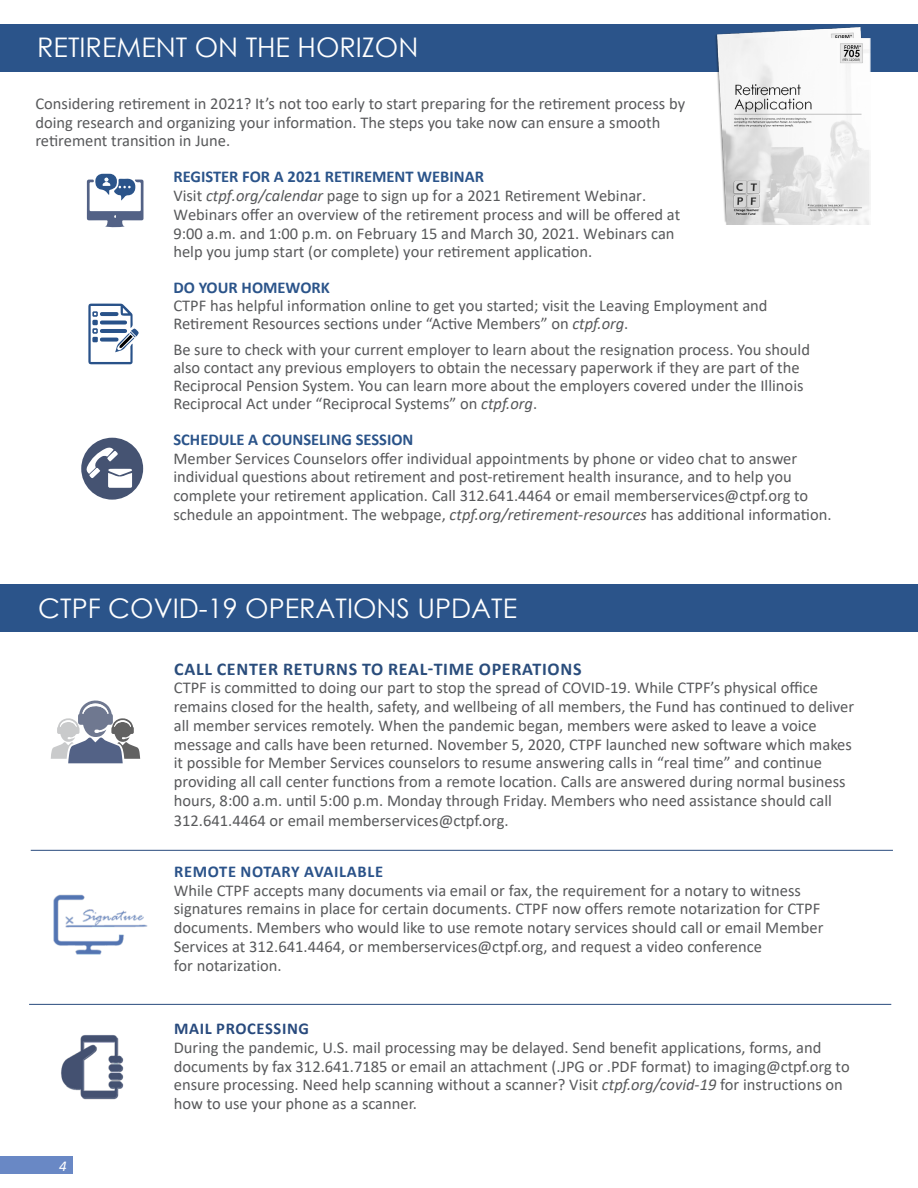
<style>
.page{position:relative;width:918px;height:1188px;background:#fff}
.page>*{position:absolute;margin:0;border:0;box-sizing:border-box;transform-origin:0 0}
.head_2{font:27px "Century Gothic";color:#fff}
.t1{font:700 18px "Calibri";letter-spacing:.04em;color:#2a4d7c}
.body{font:16.5px/18.9px "Calibri";color:#58595b}
.t2{font:700 16.5px "Calibri";color:#2b548a}
.body-2{font:700 16.5px "Calibri";letter-spacing:.04em;color:#2a5289}
.body-3{font:700 16.5px "Calibri";letter-spacing:.04em;color:#284a7d}
.t3{font:italic 15px "Calibri";color:#fff}
.s1{font-style:italic}
</style>
<div class="page">
<div style="left:0;top:24px;width:918px;height:48px;background:#2b548a"></div>
<div style="left:0;top:584px;width:918px;height:48px;background:#2b548a"></div>
<svg style="left:87px;top:174px;width:57px;height:54px"></svg>
<svg style="left:81px;top:438px;width:62px;height:62px"></svg>
<svg style="left:88px;top:304px;width:51px;height:60px"></svg>
<img style="left:715px;top:27px;width:156px;height:197px">
<svg style="left:51px;top:700px;width:89px;height:63px"></svg>
<img style="left:53px;top:894px;width:95px;height:61px">
<hr style="left:31px;top:850px;width:862px;height:1px;background:#284a7d">
<hr style="left:29px;top:1004px;width:862px;height:1px;background:#284a7d">
<img style="left:61px;top:1035px;width:63px;height:65px">
<div style="left:0;top:1156px;width:73px;height:18px;background:#6988c5"></div>
<p class="head_2" style="left:37px;top:29px;width:383px">RETIREMENT ON THE HORIZON</p>
<p class="body" style="left:35px;top:93px;width:651px">Considering retirement in 2021? It’s not too early to start preparing for the retirement process by</p>
<p class="body" style="left:35px;top:112px;width:627px">doing research and organizing your information. The steps you take now can ensure a smooth</p>
<p class="body" style="left:35px;top:131px;width:196px">retirement transition in June.</p>
<p class="t2" style="left:173px;top:165px;width:312px">REGISTER FOR A 2021 RETIREMENT WEBINAR</p>
<p class="body" style="left:173px;top:186px;width:474px">Visit <span class="s1">ctpf.org/calendar</span> page to sign up for a 2021 Retirement Webinar.</p>
<p class="body" style="left:173px;top:204px;width:509px">Webinars offer an overview of the retirement process and will be offered at</p>
<p class="body" style="left:173px;top:223px;width:503px">9:00 a.m. and 1:00 p.m. on February 15 and March 30, 2021. Webinars can</p>
<p class="body" style="left:173px;top:242px;width:421px">help you jump start (or complete) your retirement application.</p>
<p class="t2" style="left:173px;top:276px;width:158px">DO YOUR HOMEWORK</p>
<p class="body" style="left:173px;top:296px;width:596px">CTPF has helpful information online to get you started; visit the Leaving Employment and</p>
<p class="body" style="left:173px;top:314px;width:457px">Retirement Resources sections under “Active Members” on <span class="s1">ctpf.org</span>.</p>
<p class="body" style="left:173px;top:340px;width:638px;line-height:18px">Be sure to check with your current employer to learn about the resignation process. You should also contact any previous employers to obtain the necessary paperwork if they are part of the</p>
<p class="body" style="left:173px;top:376px;width:632px;line-height:18px">Reciprocal Pension System. You can learn more about the employers covered under the Illinois<br>Reciprocal Act under “Reciprocal Systems” on <span class="s1">ctpf.org</span>.</p>
<p class="t2" style="left:173px;top:428px;width:242px">SCHEDULE A COUNSELING SESSION</p>
<p class="body" style="left:173px;top:448px;width:625px">Member Services Counselors offer individual appointments by phone or video chat to answer</p>
<p class="body" style="left:173px;top:467px;width:620px">individual questions about retirement and post-retirement health insurance, and to help you</p>
<p class="body" style="left:173px;top:486px;width:636px">complete your retirement application. Call 312.641.4464 or email memberservices@ctpf.org to</p>
<p class="body" style="left:173px;top:504px;width:660px">schedule an appointment. The webpage, <span class="s1">ctpf.org/retirement-resources</span> has additional information.</p>
<p class="head_2" style="left:38px;top:589px;width:480px">CTPF COVID-19 OPERATIONS UPDATE</p>
<p class="t1" style="left:174px;top:656px;width:409px">CALL CENTER RETURNS TO REAL-TIME OPERATIONS</p>
<p class="body" style="left:174px;top:678px;width:682px">CTPF is committed to doing our part to stop the spread of COVID-19. While CTPF’s physical office remains closed for the health, safety, and wellbeing of all members, the Fund has continued to deliver all member services remotely. When the pandemic began, members were asked to leave a voice message and calls have been returned. November 5, 2020, CTPF launched new software which makes it possible for Member Services counselors to resume answering calls in “real time” and continue providing all call center functions from a remote location. Calls are answered during normal business hours, 8:00 a.m. until 5:00 p.m. Monday through Friday. Members who need assistance should call 312.641.4464 or email memberservices@ctpf.org.</p>
<p class="body-2" style="left:174px;top:860px;width:210px">REMOTE NOTARY AVAILABLE</p>
<p class="body" style="left:174px;top:880px;width:651px">While CTPF accepts many documents via email or fax, the requirement for a notary to witness signatures remains in place for certain documents. CTPF now offers remote notarization for CTPF documents. Members who would like to use remote notary services should call or email Member Services at 312.641.4464, or memberservices@ctpf.org, and request a video conference</p>
<p class="body" style="left:174px;top:955px;width:109px">for notarization.</p>
<p class="t3" style="left:59px;top:1156px;width:9px">4</p>
<p class="body-3" style="left:174px;top:1017px;width:136px">MAIL PROCESSING</p>
<p class="body" style="left:174px;top:1038px;width:677px">During the pandemic, U.S. mail processing may be delayed. Send benefit applications, forms, and documents by fax 312.641.7185 or email an attachment (.JPG or .PDF format) to imaging@ctpf.org to ensure processing. Need help scanning without a scanner? Visit <span class="s1">ctpf.org/covid-19</span> for instructions on how to use your phone as a scanner.</p>
</div>
